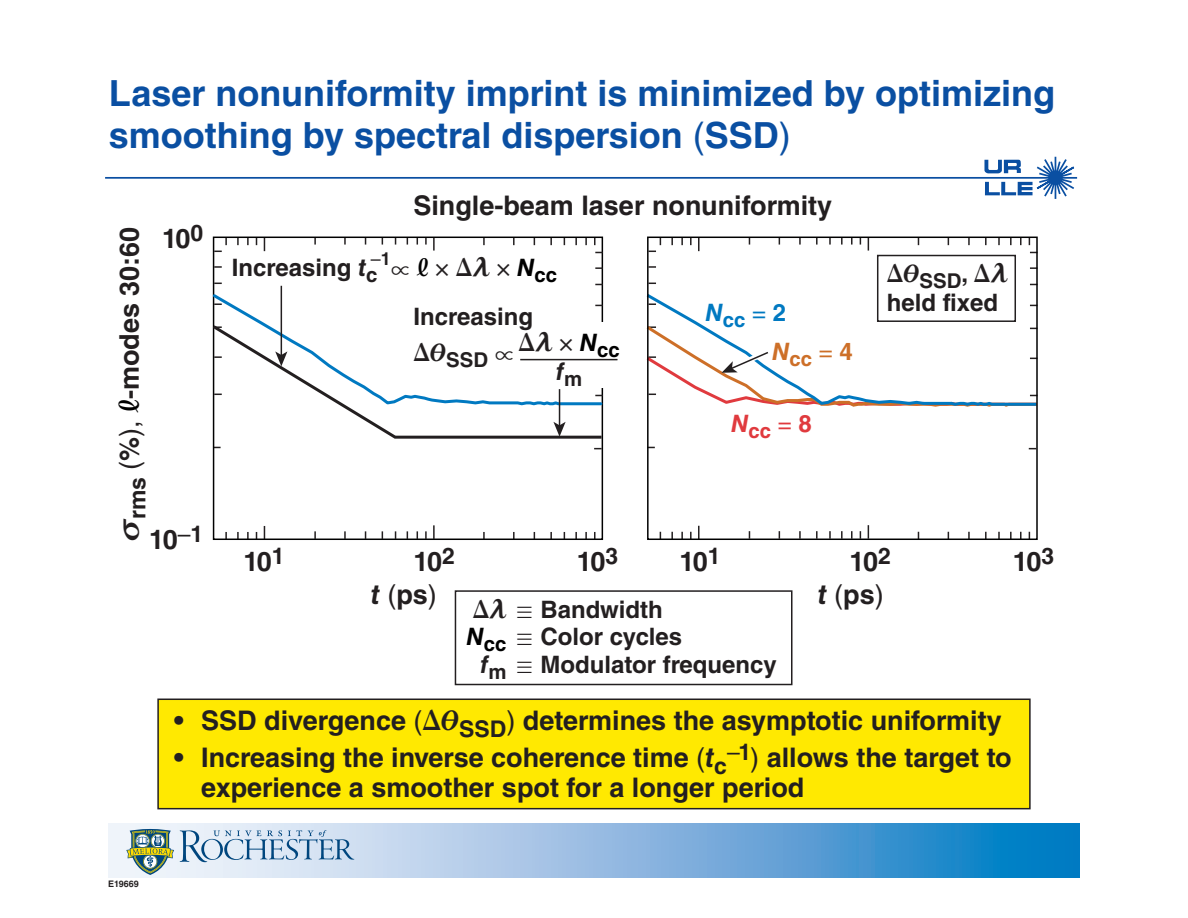
<style>
.page{position:relative;width:1188px;height:918px;background:#fff}
.page>*{position:absolute;margin:0;border:0;box-sizing:border-box;transform-origin:0 0}
.t1{font:700 36px/42px "Helvetica LT Std";color:#0a4fa2}
.t2{font:700 27px/30px "Helvetica LT Std";color:#231f20}
.t3{font:27px "Helvetica LT Std";color:#231f20}
.t4{font:700 24px "Helvetica LT Std";color:#231f20}
.t5{font:italic 700 24px "Helvetica LT Std";color:#231f20}
.t6{font:700 20.4px "Helvetica LT Std";color:#231f20}
.t7{font:700 20.4px "Helvetica LT Std";color:#0079c1}
.t8{font:700 20.4px "Helvetica LT Std";color:#e03a3e}
.t9{font:700 20.4px "Helvetica LT Std";color:#cd6f28}
.t10{font:17.85px "Helvetica LT Std";color:#231f20}
.t11{font:700 9px "Helvetica LT Std";color:#231f20}
.s1{font-weight:400}
.s2{font-family:"MM Greek"}
.s3{font-family:"M Ma Etc";color:#000}
.s4{font-style:italic}
.s5{font-family:"MM Relation";font-weight:400}
.s6{font-family:"M Ma Greek"}
.s7{font-style:italic;color:#000}
.s8{font-weight:700}
.s9{font-weight:700;font-style:italic}
</style>
<div class="page">
<svg style="left:984px;top:156px;width:90px;height:43px"></svg>
<hr style="left:105px;top:177px;width:972px;height:2px;background:#0a4fa2">
<svg style="left:108px;top:823px;width:972px;height:54px;background:#7bb2dd"></svg>
<svg style="left:180px;top:830px;width:175px;height:32px;background:#b3c9de"></svg>
<svg style="left:126px;top:829px;width:48px;height:46px"></svg>
<div style="left:158px;top:699px;width:872px;height:110px;background:#ffe901"></div>
<div style="left:157px;top:699px;width:874px;height:110px;border:2px solid #231f20"></div>
<svg style="left:216px;top:266px;width:6px;height:2px"></svg>
<svg style="left:433px;top:240px;width:2px;height:11px"></svg>
<svg style="left:433px;top:525px;width:2px;height:12px"></svg>
<svg style="left:425px;top:531px;width:2px;height:6px"></svg>
<svg style="left:344px;top:531px;width:2px;height:6px"></svg>
<svg style="left:314px;top:531px;width:2px;height:6px"></svg>
<div style="left:213px;top:237px;width:390px;height:303px;border:2px solid #000"></div>
<svg style="left:212px;top:292px;width:392px;height:115px"></svg>
<svg style="left:212px;top:323px;width:391px;height:117px"></svg>
<svg style="left:595px;top:267px;width:8px;height:2px"></svg>
<hr style="left:281px;top:286px;width:1px;height:70px;background:#231f20">
<svg style="left:275px;top:351px;width:12px;height:15px"></svg>
<hr style="left:559px;top:389px;width:1px;height:37px;background:#231f20">
<svg style="left:553px;top:422px;width:13px;height:15px"></svg>
<svg style="left:650px;top:266px;width:6px;height:2px"></svg>
<svg style="left:698px;top:240px;width:2px;height:11px"></svg>
<svg style="left:868px;top:525px;width:1px;height:12px"></svg>
<svg style="left:851px;top:531px;width:2px;height:6px"></svg>
<svg style="left:841px;top:531px;width:2px;height:6px"></svg>
<svg style="left:829px;top:531px;width:2px;height:6px"></svg>
<svg style="left:816px;top:531px;width:2px;height:6px"></svg>
<svg style="left:799px;top:531px;width:2px;height:6px"></svg>
<svg style="left:698px;top:526px;width:2px;height:11px"></svg>
<svg style="left:646px;top:295px;width:389px;height:28px"></svg>
<svg style="left:646px;top:323px;width:389px;height:84px"></svg>
<div style="left:877px;top:255px;width:139px;height:67px;border:2px solid #231f20"></div>
<div style="left:455px;top:590px;width:338px;height:95px;border:2px solid #231f20"></div>
<div style="left:588px;top:322px;width:26px;height:66px;background:#fff"></div>
<hr style="left:520px;top:359px;width:97px;height:1px;background:#231f20">
<div style="left:647px;top:237px;width:391px;height:303px;border:2px solid #000"></div>
<p class="t1" style="left:109px;top:72px;width:948px">Laser nonuniformity imprint is minimized by optimizing smoothing by spectral dispersion <span class="s1">(</span>SSD<span class="s1">)</span></p>
<p class="t2" style="left:162px;top:223px;width:43px">10<sup>0</sup></p>
<p class="t2" style="left:114px;top:541px;width:316px;rotate:-90deg"><span class="s2">V</span><sub>rms</sub> <span class="s1">(</span>%<span class="s1">),</span> <span class="s3">,</span>-modes 30:60</p>
<p class="t2" style="left:149px;top:524px;width:56px">10<sup>–</sup><sup>1</sup></p>
<p class="t2" style="left:413px;top:190px;width:420px">Single-beam laser nonuniformity</p>
<p class="t4" style="left:232px;top:252px;width:327px">Increasing <span class="s4">t</span><sub>c</sub> <span class="s5">?</span> <span class="s3">,</span> <span class="s1">×</span> <span class="s6">D</span><span class="s2">M</span> <span class="s1">×</span> <span class="s7">N</span><sub>cc</sub></p>
<p class="t10" style="left:371px;top:249px;width:21px">–<span class="s8">1</span></p>
<p class="t4" style="left:414px;top:302px;width:121px">Increasing</p>
<p class="t6" style="left:414px;top:347px;width:208px"><sup>D</sup><sup>I</sup>SSD <sup>?</sup> <sup>D</sup><sup>M</sup> <sup>×</sup> <sup>N</sup><sup>cc</sup></p>
<p class="t5" style="left:556px;top:357px;width:28px">f<sub>m</sub></p>
<p class="t7" style="left:705px;top:307px;width:82px"><sup>N</sup>cc <sup>=</sup> <sup>2</sup></p>
<p class="t9" style="left:772px;top:346px;width:82px"><sup>N</sup>cc <sup>=</sup> <sup>4</sup></p>
<p class="t8" style="left:731px;top:419px;width:82px"><sup>N</sup>cc <sup>=</sup> <sup>8</sup></p>
<p class="t6" style="left:887px;top:269px;width:122px"><sup>D</sup><sup>I</sup>SSD<sup>,</sup> <sup>D</sup><sup>M</sup></p>
<p class="t4" style="left:887px;top:288px;width:113px">held fixed</p>
<p class="t2" style="left:243px;top:546px;width:43px">10<sup>1</sup></p>
<p class="t2" style="left:414px;top:546px;width:43px">10<sup>2</sup></p>
<p class="t2" style="left:577px;top:546px;width:43px">10<sup>3</sup></p>
<p class="t2" style="left:679px;top:546px;width:43px">10<sup>1</sup></p>
<p class="t2" style="left:850px;top:546px;width:43px">10<sup>2</sup></p>
<p class="t2" style="left:1013px;top:546px;width:43px">10<sup>3</sup></p>
<p class="t3" style="left:371px;top:579px;width:67px"><span class="s9">t</span> (<span class="s8">ps</span>)</p>
<p class="t4" style="left:473px;top:595px;width:192px"><span class="s6">D</span><span class="s2">M</span> <span class="s5">/</span> Bandwidth</p>
<p class="t4" style="left:467px;top:622px;width:217px"><span class="s7">N</span><sub>cc</sub> <span class="s5">/</span> Color cycles</p>
<p class="t4" style="left:480px;top:650px;width:298px"><span class="s4">f</span><sub>m</sub> <span class="s5">/</span> Modulator frequency</p>
<p class="t3" style="left:818px;top:579px;width:67px"><span class="s9">t</span> (<span class="s8">ps</span>)</p>
<p class="t11" style="left:108px;top:878px;width:32px">E19669</p>
<p class="t2" style="left:174px;top:705px;width:829px">• SSD divergence <span class="s1">(</span><span class="s6">D</span><span class="s2">I</span><sub>SSD</sub><span class="s1">)</span> determines the asymptotic uniformity</p>
<p class="t2" style="left:201px;top:742px;width:812px;text-indent:-27px">• Increasing the inverse coherence time <span class="s1">(</span><span class="s4">t</span><sub>c</sub><sup>–</sup><sup>1</sup><span class="s1">)</span> allows the target to experience a smoother spot for a longer period</p>
</div>
